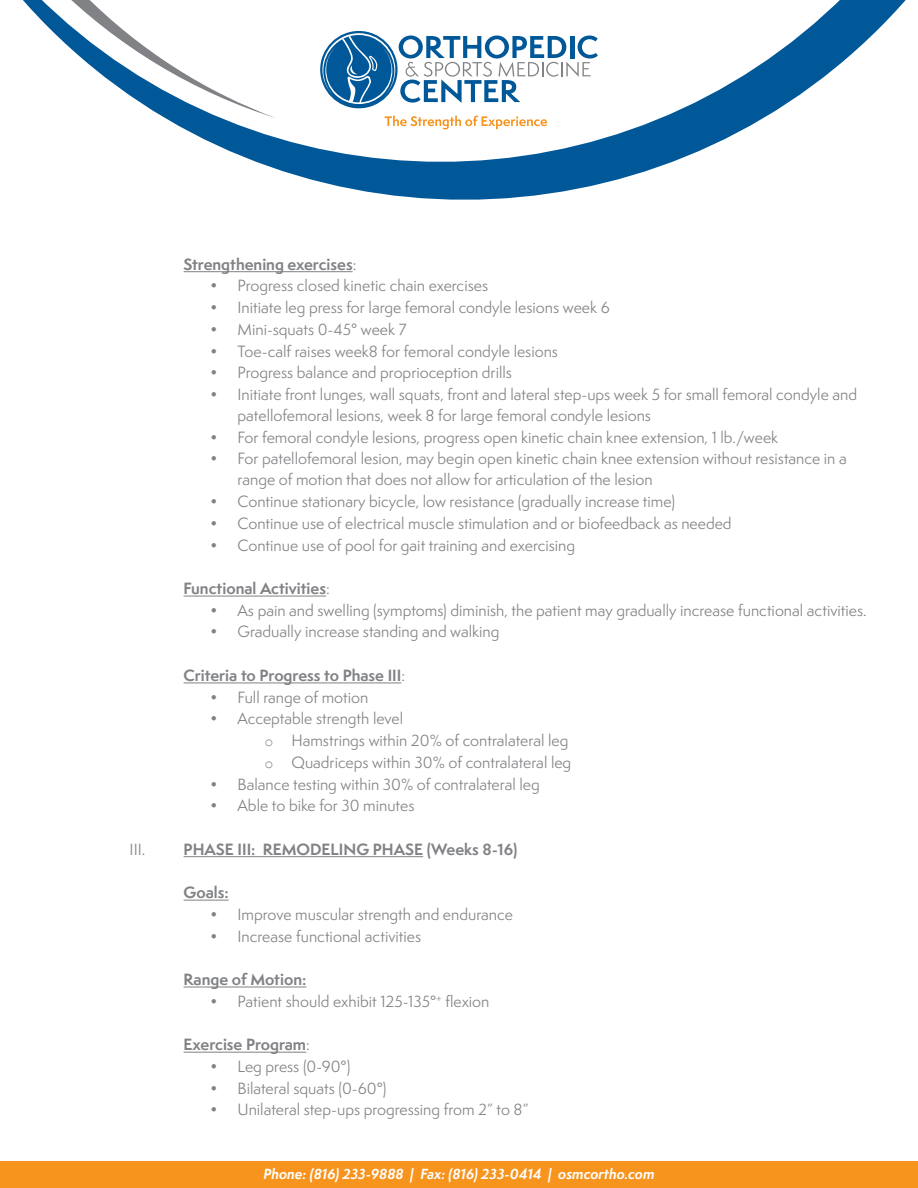
<style>
.page{position:relative;width:918px;height:1188px;background:#fff}
.page>*{position:absolute;margin:0;border:0;box-sizing:border-box;transform-origin:0 0}
.No_Spacing{font:15px/21px "Semplicita Pro";color:#808285}
.No_Spacing-2{font:700 15px "Semplicita Pro";color:#808285}
.t1{font:italic 700 13.5px "Semplicita Pro";color:#fff}
.s1{font-weight:400}
.s2{font-family:"Courier New"}
</style>
<div class="page">
<div style="left:0;top:1161px;width:918px;height:27px;background:#f7941e"></div>
<svg style="left:23px;top:0;width:883px;height:200px"></svg>
<hr style="left:184px;top:271px;width:169px;height:1px;background:#808285">
<hr style="left:184px;top:596px;width:142px;height:1px;background:#808285">
<hr style="left:184px;top:683px;width:217px;height:1px;background:#808285">
<hr style="left:184px;top:856px;width:239px;height:1px;background:#808285">
<hr style="left:184px;top:900px;width:45px;height:1px;background:#808285">
<hr style="left:184px;top:987px;width:122px;height:1px;background:#808285">
<hr style="left:184px;top:1052px;width:122px;height:1px;background:#808285">
<p class="No_Spacing-2" style="left:184px;top:253px;width:174px">Strengthening exercises<span class="s1">:</span></p>
<p class="No_Spacing" style="left:211px;top:275px;width:279px">• Progress closed kinetic chain exercises</p>
<p class="No_Spacing" style="left:211px;top:297px;width:401px">• Initiate leg press for large femoral condyle lesions week 6</p>
<p class="No_Spacing" style="left:211px;top:319px;width:198px">• Mini-squats 0-45° week 7</p>
<p class="No_Spacing" style="left:211px;top:340px;width:349px">• Toe-calf raises week8 for femoral condyle lesions</p>
<p class="No_Spacing" style="left:211px;top:362px;width:303px">• Progress balance and proprioception drills</p>
<p class="No_Spacing" style="left:238px;top:384px;width:621px;text-indent:-27px">• Initiate front lunges, wall squats, front and lateral step-ups week 5 for small femoral condyle and patellofemoral lesions, week 8 for large femoral condyle lesions</p>
<p class="No_Spacing" style="left:211px;top:426px;width:569px">• For femoral condyle lesions, progress open kinetic chain knee extension, 1 lb./week</p>
<p class="No_Spacing" style="left:238px;top:448px;width:611px;text-indent:-27px">• For patellofemoral lesion, may begin open kinetic chain knee extension without resistance in a range of motion that does not allow for articulation of the lesion</p>
<p class="No_Spacing" style="left:211px;top:491px;width:466px">• Continue stationary bicycle, low resistance (gradually increase time)</p>
<p class="No_Spacing" style="left:211px;top:513px;width:523px">• Continue use of electrical muscle stimulation and or biofeedback as needed</p>
<p class="No_Spacing" style="left:211px;top:534px;width:366px">• Continue use of pool for gait training and exercising</p>
<p class="No_Spacing-2" style="left:184px;top:577px;width:148px">Functional Activities<span class="s1">:</span></p>
<p class="No_Spacing" style="left:211px;top:599px;width:658px">• As pain and swelling (symptoms) diminish, the patient may gradually increase functional activities.</p>
<p class="No_Spacing" style="left:211px;top:621px;width:290px">• Gradually increase standing and walking</p>
<p class="No_Spacing-2" style="left:184px;top:664px;width:223px">Criteria to Progress to Phase III<span class="s1">:</span></p>
<p class="No_Spacing" style="left:211px;top:686px;width:159px">• Full range of motion</p>
<p class="No_Spacing" style="left:211px;top:708px;width:194px">• Acceptable strength level</p>
<p class="No_Spacing" style="left:265px;top:730px;width:305px"><span class="s2">o</span> Hamstrings within 20% of contralateral leg</p>
<p class="No_Spacing" style="left:265px;top:751px;width:308px"><span class="s2">o</span> Quadriceps within 30% of contralateral leg</p>
<p class="No_Spacing" style="left:211px;top:773px;width:331px">• Balance testing within 30% of contralateral leg</p>
<p class="No_Spacing" style="left:211px;top:795px;width:205px">• Able to bike for 30 minutes</p>
<p class="No_Spacing" style="left:130px;top:838px;width:17px">III.</p>
<p class="No_Spacing-2" style="left:184px;top:838px;width:335px">PHASE III: REMODELING PHASE (Weeks 8-16)</p>
<p class="No_Spacing-2" style="left:184px;top:881px;width:47px">Goals:</p>
<p class="No_Spacing" style="left:211px;top:904px;width:304px">• Improve muscular strength and endurance</p>
<p class="No_Spacing" style="left:211px;top:925px;width:212px">• Increase functional activities</p>
<p class="No_Spacing-2" style="left:184px;top:968px;width:124px">Range of Motion:</p>
<p class="No_Spacing" style="left:211px;top:990px;width:280px">• Patient should exhibit 125-135°<sup>+</sup> flexion</p>
<p class="No_Spacing-2" style="left:184px;top:1033px;width:128px">Exercise Program<span class="s1">:</span></p>
<p class="No_Spacing" style="left:211px;top:1056px;width:141px">• Leg press (0-90°)</p>
<p class="No_Spacing" style="left:211px;top:1077px;width:177px">• Bilateral squats (0-60°)</p>
<p class="No_Spacing" style="left:211px;top:1099px;width:319px">• Unilateral step-ups progressing from 2” to 8”</p>
<p class="t1" style="left:264px;top:1164px;width:392px">Phone: (816) 233-9888 | Fax: (816) 233-0414 | osmcortho.com</p>
</div>
